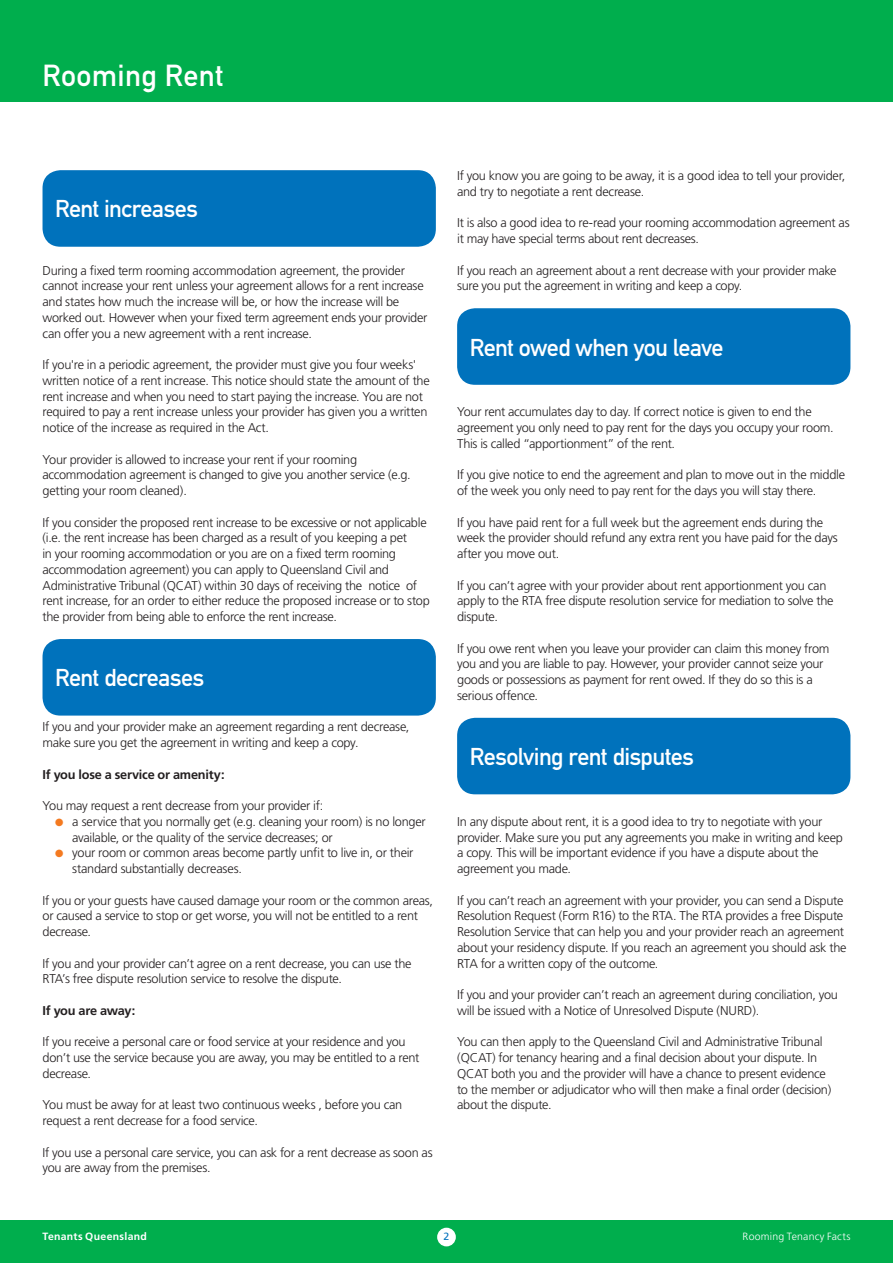
<style>
.page{position:relative;width:893px;height:1263px;background:#fff}
.page>*{position:absolute;margin:0;border:0;box-sizing:border-box;transform-origin:0 0}
.t1{font:30px "DIN Mittelschrift";letter-spacing:.01em;color:#fff}
.t2{font:24px "DIN Mittelschrift";letter-spacing:-.025em;color:#fff}
.t3{font:300 12.75px/15.8px "Frutiger";letter-spacing:-.025em;color:#231f20}
.t4{font:700 12.75px "Frutiger";letter-spacing:-.015em;color:#231f20}
.t5{font:300 10.5px "Frutiger";letter-spacing:.02em;color:#fff}
.t6{font:700 10.5px "Frutiger";letter-spacing:.03em;color:#fff}
.t7{font:10.5px "Frutiger";color:#0072bc}
.s1{color:#f47a20}
</style>
<div class="page">
<div style="left:43px;top:170px;width:393px;height:77px;background:#0072bc;border-radius:18px"></div>
<div style="left:43px;top:639px;width:393px;height:77px;background:#0072bc;border-radius:18px"></div>
<div style="left:457px;top:308px;width:393px;height:77px;background:#0072bc;border-radius:18px"></div>
<div style="left:457px;top:718px;width:393px;height:76px;background:#0072bc;border-radius:18px"></div>
<div style="left:0;top:0;width:893px;height:102px;background:#00ae4d"></div>
<div style="left:0;top:1220px;width:893px;height:43px;background:#00ae4d"></div>
<div style="left:437px;top:1228px;width:19px;height:18px;background:#fff;border-radius:50%"></div>
<h1 class="t1" style="left:43px;top:57px;width:182px">Rooming Rent</h1>
<h2 class="t2" style="left:55px;top:195px;width:144px">Rent increases</h2>
<p class="t3" style="left:43px;top:262px;width:386px">During a fixed term rooming accommodation agreement, the provider cannot increase your rent unless your agreement allows for a rent increase and states how much the increase will be, or how the increase will be worked out. However when your fixed term agreement ends your provider can offer you a new agreement with a rent increase.</p>
<p class="t3" style="left:43px;top:357px;width:389px">If you're in a periodic agreement, the provider must give you four weeks' written notice of a rent increase. This notice should state the amount of the rent increase and when you need to start paying the increase. You are not required to pay a rent increase unless your provider has given you a written notice of the increase as required in the Act.</p>
<p class="t3" style="left:43px;top:451px;width:370px">Your provider is allowed to increase your rent if your rooming accommodation agreement is changed to give you another service (e.g. getting your room cleaned).</p>
<p class="t3" style="left:43px;top:514px;width:389px">If you consider the proposed rent increase to be excessive or not applicable (i.e. the rent increase has been charged as a result of you keeping a pet<br>in your rooming accommodation or you are on a fixed term rooming accommodation agreement) you can apply to Queensland Civil and Administrative Tribunal (QCAT) within 30 days of receiving the notice of rent increase, for an order to either reduce the proposed increase or to stop the provider from being able to enforce the rent increase.</p>
<h2 class="t2" style="left:55px;top:664px;width:151px">Rent decreases</h2>
<p class="t3" style="left:43px;top:719px;width:368px">If you and your provider make an agreement regarding a rent decrease, make sure you get the agreement in writing and keep a copy.</p>
<p class="t4" style="left:43px;top:767px;width:184px">If you lose a service or amenity:</p>
<p class="t3" style="left:43px;top:798px;width:282px">You may request a rent decrease from your provider if:</p>
<p class="t3" style="left:72px;top:814px;width:355px;text-indent:-17px"><span class="s1">●</span> a service that you normally get (e.g. cleaning your room) is no longer available, or the quality of the service decreases; or</p>
<p class="t3" style="left:72px;top:845px;width:343px;text-indent:-17px"><span class="s1">●</span> your room or common areas become partly unfit to live in, or their standard substantially decreases.</p>
<p class="t3" style="left:43px;top:892px;width:392px">If you or your guests have caused damage your room or the common areas, or caused a service to stop or get worse, you will not be entitled to a rent decrease.</p>
<p class="t3" style="left:43px;top:955px;width:371px">If you and your provider can’t agree on a rent decrease, you can use the<br>RTA’s free dispute resolution service to resolve the dispute.</p>
<p class="t4" style="left:43px;top:1003px;width:94px">If you are away:</p>
<p class="t3" style="left:43px;top:1034px;width:378px">If you receive a personal care or food service at your residence and you don’t use the service because you are away, you may be entitled to a rent decrease.</p>
<p class="t3" style="left:43px;top:1097px;width:361px">You must be away for at least two continuous weeks , before you can request a rent decrease for a food service.</p>
<p class="t3" style="left:43px;top:1144px;width:392px">If you use a personal care service, you can ask for a rent decrease as soon as you are away from the premises.</p>
<p class="t3" style="left:457px;top:168px;width:390px">If you know you are going to be away, it is a good idea to tell your provider, and try to negotiate a rent decrease.</p>
<p class="t3" style="left:457px;top:215px;width:394px">It is also a good idea to re-read your rooming accommodation agreement as it may have special terms about rent decreases.</p>
<p class="t3" style="left:457px;top:262px;width:381px">If you reach an agreement about a rent decrease with your provider make sure you put the agreement in writing and keep a copy.</p>
<h2 class="t2" style="left:470px;top:333px;width:255px">Rent owed when you leave</h2>
<p class="t3" style="left:457px;top:404px;width:378px">Your rent accumulates day to day. If correct notice is given to end the agreement you only need to pay rent for the days you occupy your room.<br>This is called “apportionment” of the rent.</p>
<p class="t3" style="left:457px;top:467px;width:389px">If you give notice to end the agreement and plan to move out in the middle of the week you only need to pay rent for the days you will stay there.</p>
<p class="t3" style="left:457px;top:514px;width:382px">If you have paid rent for a full week but the agreement ends during the week the provider should refund any extra rent you have paid for the days after you move out.</p>
<p class="t3" style="left:457px;top:577px;width:378px">If you can’t agree with your provider about rent apportionment you can apply to the RTA free dispute resolution service for mediation to solve the dispute.</p>
<p class="t3" style="left:457px;top:640px;width:374px">If you owe rent when you leave your provider can claim this money from you and you are liable to pay. However, your provider cannot seize your goods or possessions as payment for rent owed. If they do so this is a serious offence.</p>
<h2 class="t2" style="left:470px;top:742px;width:226px">Resolving rent disputes</h2>
<p class="t3" style="left:457px;top:814px;width:387px">In any dispute about rent, it is a good idea to try to negotiate with your provider. Make sure you put any agreements you make in writing and keep a copy. This will be important evidence if you have a dispute about the agreement you made.</p>
<p class="t3" style="left:457px;top:892px;width:391px">If you can’t reach an agreement with your provider, you can send a Dispute Resolution Request (Form R16) to the RTA. The RTA provides a free Dispute Resolution Service that can help you and your provider reach an agreement about your residency dispute. If you reach an agreement you should ask the RTA for a written copy of the outcome.</p>
<p class="t3" style="left:457px;top:987px;width:382px">If you and your provider can’t reach an agreement during conciliation, you will be issued with a Notice of Unresolved Dispute (NURD).</p>
<p class="t3" style="left:457px;top:1034px;width:376px">You can then apply to the Queensland Civil and Administrative Tribunal (QCAT) for tenancy hearing and a final decision about your dispute. In QCAT both you and the provider will have a chance to present evidence to the member or adjudicator who will then make a final order (decision) about the dispute.</p>
<p class="t6" style="left:43px;top:1231px;width:106px">Tenants Queensland</p>
<p class="t7" style="left:444px;top:1231px;width:7px">2</p>
<p class="t5" style="left:743px;top:1231px;width:109px">Rooming Tenancy Facts</p>
</div>
